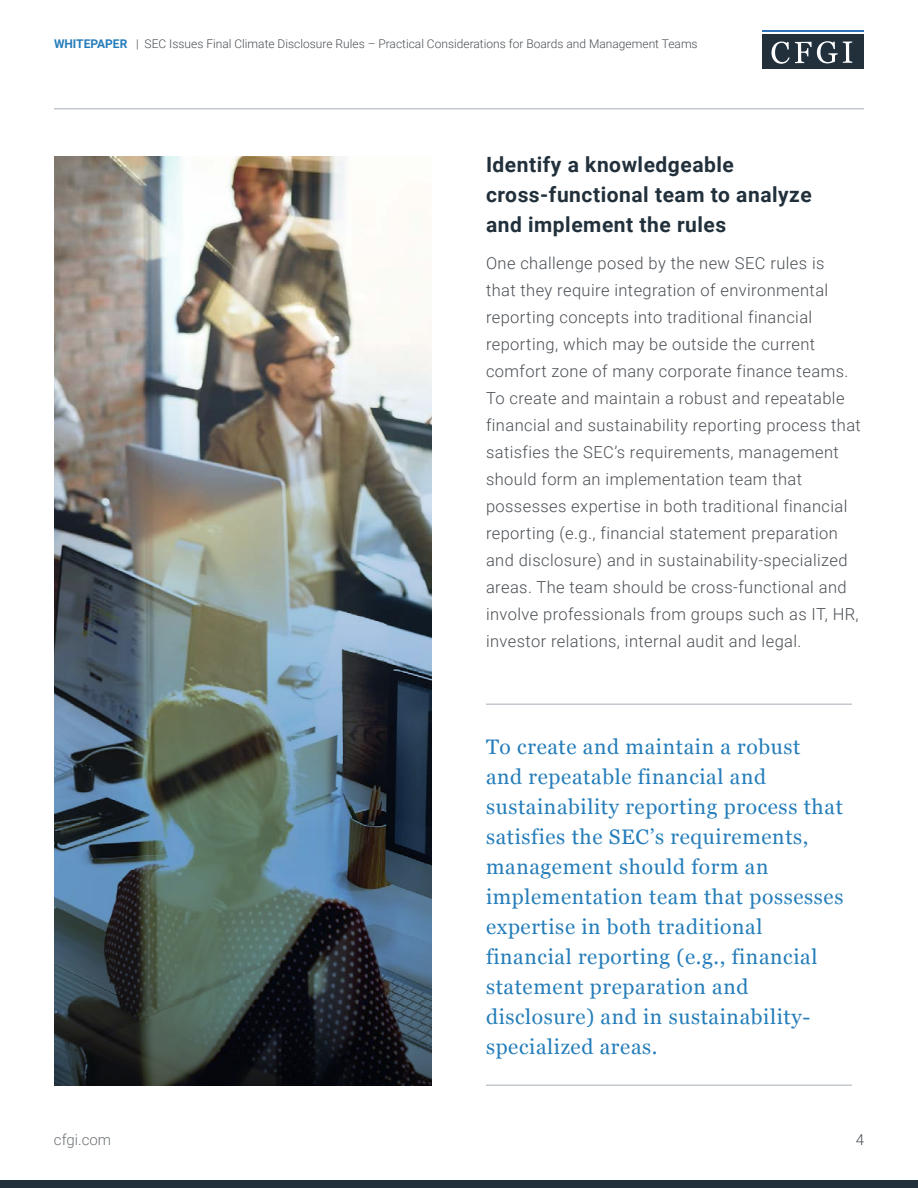
<style>
.page{position:relative;width:918px;height:1188px;background:#fff}
.page>*{position:absolute;margin:0;border:0;box-sizing:border-box;transform-origin:0 0}
.quote{font:21px/30px "Georgia";letter-spacing:.03em;color:#247dba}
.Body_Title{font:700 21px/30px "Roboto";letter-spacing:.025em;color:#21303b}
.Body{font:300 16.5px/27px "Roboto";letter-spacing:.025em;color:#4a4f54}
.t1{font:300 15px "Roboto";color:#6e7276}
.t2{font:300 15px "Roboto";color:#4a4f54}
.t3{font:300 12px "Roboto";color:#4a4f54}
.s1{font-weight:700;color:#247dba}
</style>
<div class="page">
<div style="left:762px;top:35px;width:102px;height:34px;background:#21303b"></div>
<hr style="left:762px;top:31px;width:102px;height:1px;background:#3073ba">
<svg style="left:771px;top:41px;width:81px;height:23px"></svg>
<div style="left:0;top:1180px;width:918px;height:8px;background:#21303b"></div>
<hr style="left:54px;top:108px;width:810px;height:2px;background:#c3c9cf">
<img style="left:54px;top:156px;width:378px;height:930px">
<hr style="left:486px;top:704px;width:366px;height:1px;background:#c3c9cf">
<hr style="left:486px;top:1084px;width:366px;height:2px;background:#c3c9cf">
<p class="t3" style="left:54px;top:35px;width:645px"><span class="s1">WHITEPAPER</span> | SEC Issues Final Climate Disclosure Rules – Practical Considerations for Boards and Management Teams</p>
<p class="Body_Title" style="left:486px;top:149px;width:327px">Identify a knowledgeable cross-functional team to analyze and implement the rules</p>
<p class="Body" style="left:486px;top:249px;width:376px">One challenge posed by the new SEC rules is<br>that they require integration of environmental reporting concepts into traditional financial reporting, which may be outside the current comfort zone of many corporate finance teams.<br>To create and maintain a robust and repeatable financial and sustainability reporting process that satisfies the SEC’s requirements, management should form an implementation team that possesses expertise in both traditional financial reporting (e.g., financial statement preparation and disclosure) and in sustainability-specialized areas. The team should be cross-functional and involve professionals from groups such as IT, HR, investor relations, internal audit and legal.</p>
<p class="quote" style="left:486px;top:731px;width:359px">To create and maintain a robust<br>and repeatable financial and sustainability reporting process that satisfies the SEC’s requirements, management should form an implementation team that possesses expertise in both traditional financial reporting (e.g., financial statement preparation and disclosure) and in sustainability&shy;specialized areas.</p>
<p class="t1" style="left:54px;top:1129px;width:59px">cfgi.com</p>
<p class="t2" style="left:856px;top:1129px;width:10px">4</p>
</div>
